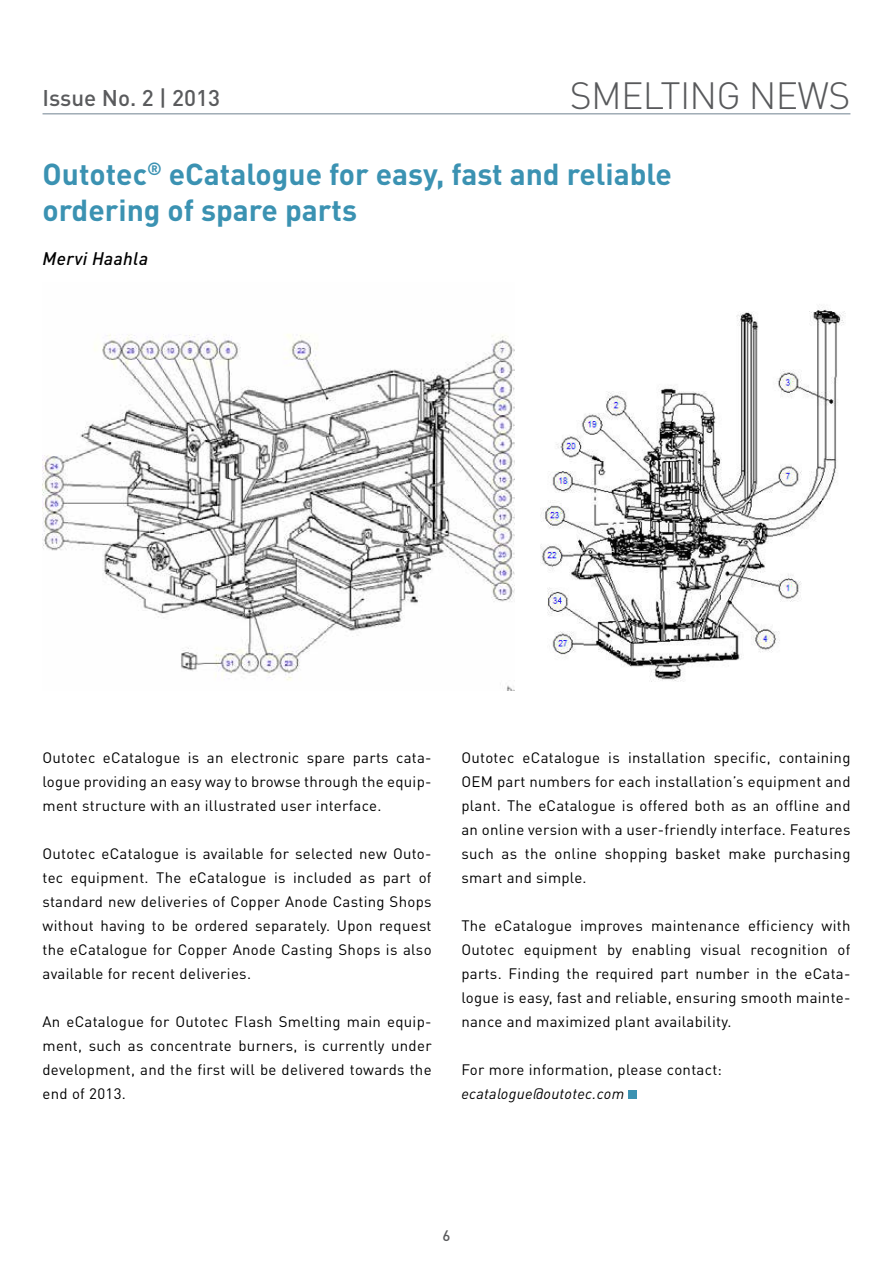
<style>
.page{position:relative;width:893px;height:1263px;background:#fff}
.page>*{position:absolute;margin:0;border:0;box-sizing:border-box;transform-origin:0 0}
.t1{font:300 37.5px "DIN Pro";letter-spacing:-.02em;color:#58595b}
.t2{font:700 30px/36px "DIN Pro";color:#3b92b2}
.t3{font:500 22.5px "DIN Pro";color:#5a5b5d}
.t4{font:italic 500 18px "DIN Pro";letter-spacing:.02em;color:#000}
.t5{font:15px/24px "DIN Pro";letter-spacing:.02em;color:#000;text-align:justify}
.t6{font:italic 15px "DIN Pro";letter-spacing:.02em;color:#000}
.t7{font:500 15px "DIN Pro";color:#5a5b5d}
</style>
<div class="page">
<hr style="left:43px;top:113px;width:807px;height:2px;background:#a0acb5">
<img style="left:43px;top:334px;width:472px;height:357px">
<img style="left:540px;top:305px;width:306px;height:377px">
<div style="left:629px;top:1090px;width:8px;height:9px;background:#3b92b2"></div>
<h3 class="t3" style="left:43px;top:83px;width:179px">Issue No. 2 | 2013</h3>
<h1 class="t1" style="left:570px;top:70px;width:282px">SMELTING NEWS</h1>
<h2 class="t2" style="left:43px;top:155px;width:631px">Outotec<sup>®</sup> eCatalogue for easy, fast and reliable ordering of spare parts</h2>
<p class="t4" style="left:43px;top:247px;width:107px">Mervi Haahla</p>
<p class="t5" style="left:43px;top:744px;width:391px">Outotec eCatalogue is an electronic spare parts cata&shy;logue providing an easy way to browse through the equip&shy;ment structure with an illustrated user interface.</p>
<p class="t5" style="left:43px;top:840px;width:391px">Outotec eCatalogue is available for selected new Outo&shy;tec equipment. The eCatalogue is included as part of standard new deliveries of Copper Anode Casting Shops without having to be ordered separately. Upon request the eCatalogue for Copper Anode Casting Shops is also available for recent deliveries.</p>
<p class="t5" style="left:43px;top:1008px;width:391px">An eCatalogue for Outotec Flash Smelting main equip&shy;ment, such as concentrate burners, is currently under development, and the first will be delivered towards the end of 2013.</p>
<p class="t5" style="left:461px;top:744px;width:391px">Outotec eCatalogue is installation specific, containing OEM part numbers for each installation’s equipment and plant. The eCatalogue is offered both as an offline and an online version with a user-friendly interface. Features such as the online shopping basket make purchasing smart and simple.</p>
<p class="t5" style="left:461px;top:912px;width:391px">The eCatalogue improves maintenance efficiency with Outotec equipment by enabling visual recognition of parts. Finding the required part number in the eCata&shy;logue is easy, fast and reliable, ensuring smooth mainte&shy;nance and maximized plant availability.</p>
<p class="t5" style="left:461px;top:1056px;width:262px">For more information, please contact:</p>
<p class="t6" style="left:461px;top:1084px;width:164px">ecatalogue@outotec.com</p>
<p class="t7" style="left:442px;top:1225px;width:9px">6</p>
</div>
